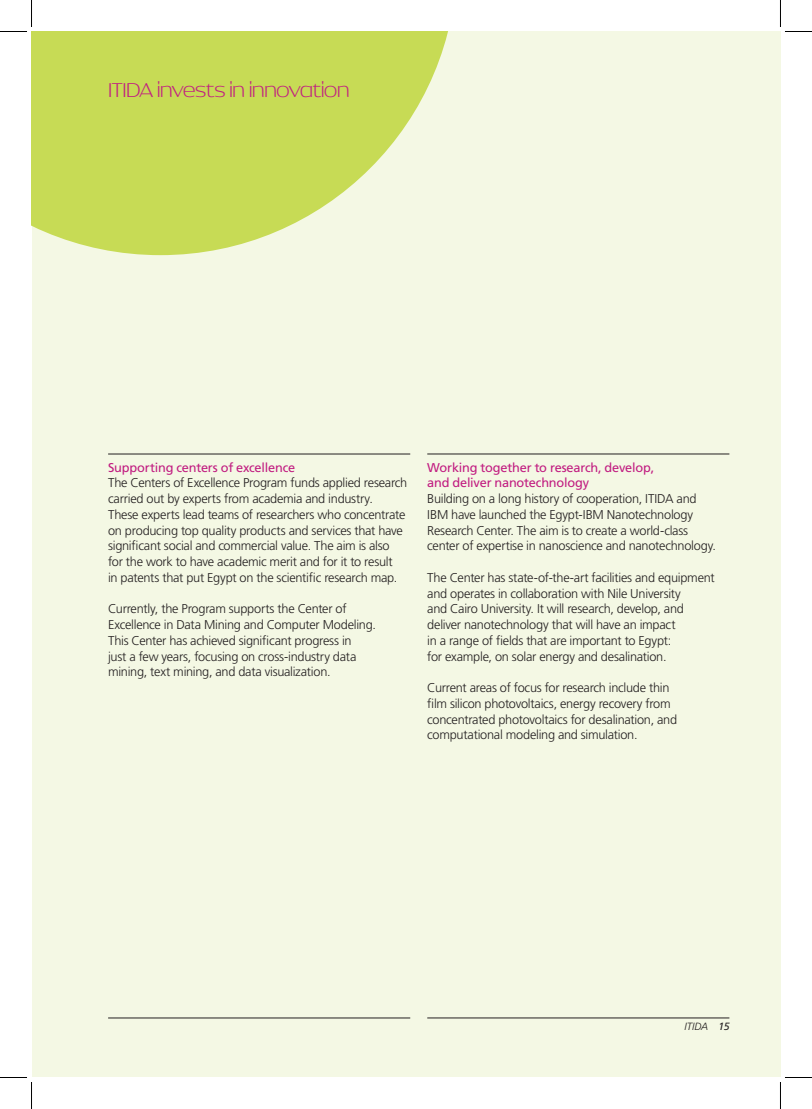
<style>
.page{position:relative;width:812px;height:1109px;background:#fff}
.page>*{position:absolute;margin:0;border:0;box-sizing:border-box;transform-origin:0 0}
._18_XLight_Eng{font:200 27px "Dynasty";letter-spacing:-.01em;color:#c11d81}
.BodyCopy_Eng{font:300 12.75px/15.8px "Frutiger";letter-spacing:-.02em;color:#231f20}
.SubHead_Eng{font:12.75px/15.8px "Frutiger";letter-spacing:-.015em;color:#c11d81}
.t1{font:italic 300 10.5px "Frutiger";color:#231f20}
.t2{font:italic 10.5px "Frutiger";color:#231f20}
</style>
<div class="page">
<div style="left:32px;top:32px;width:748px;height:1045px;background:#f4f8e4"></div>
<hr style="left:108px;top:1018px;width:302px;height:1px;background:#231f20">
<hr style="left:427px;top:1018px;width:302px;height:1px;background:#231f20">
<hr style="left:108px;top:454px;width:302px;height:1px;background:#231f20">
<hr style="left:427px;top:454px;width:302px;height:1px;background:#231f20">
<svg style="left:32px;top:32px;width:416px;height:223px;fill:#c7db55"></svg>
<svg style="left:0;top:0;width:32px;height:32px"></svg>
<svg style="left:0;top:1077px;width:32px;height:32px"></svg>
<svg style="left:780px;top:0;width:31px;height:32px"></svg>
<svg style="left:780px;top:1077px;width:31px;height:32px"></svg>
<p class="_18_XLight_Eng" style="left:108px;top:78px;width:243px">ITIDA invests in innovation</p>
<p class="SubHead_Eng" style="left:108px;top:459px;width:188px">Supporting centers of excellence</p>
<p class="BodyCopy_Eng" style="left:108px;top:475px;width:301px">The Centers of Excellence Program funds applied research carried out by experts from academia and industry.<br>These experts lead teams of researchers who concentrate on producing top quality products and services that have significant social and commercial value. The aim is also for the work to have academic merit and for it to result<br>in patents that put Egypt on the scientific research map.</p>
<p class="BodyCopy_Eng" style="left:108px;top:601px;width:269px">Currently, the Program supports the Center of Excellence in Data Mining and Computer Modeling.<br>This Center has achieved significant progress in<br>just a few years, focusing on cross-industry data mining, text mining, and data visualization.</p>
<p class="SubHead_Eng" style="left:427px;top:459px;width:228px">Working together to research, develop, and deliver nanotechnology</p>
<p class="BodyCopy_Eng" style="left:427px;top:491px;width:290px">Building on a long history of cooperation, ITIDA and IBM have launched the Egypt-IBM Nanotechnology Research Center. The aim is to create a world-class center of expertise in nanoscience and nanotechnology.</p>
<p class="BodyCopy_Eng" style="left:427px;top:570px;width:289px">The Center has state-of-the-art facilities and equipment and operates in collaboration with Nile University<br>and Cairo University. It will research, develop, and deliver nanotechnology that will have an impact<br>in a range of fields that are important to Egypt:<br>for example, on solar energy and desalination.</p>
<p class="BodyCopy_Eng" style="left:427px;top:680px;width:251px">Current areas of focus for research include thin film silicon photovoltaics, energy recovery from concentrated photovoltaics for desalination, and computational modeling and simulation.</p>
<p class="t1" style="left:684px;top:1021px;width:25px">ITIDA</p>
<p class="t2" style="left:718px;top:1021px;width:13px">15</p>
</div>
